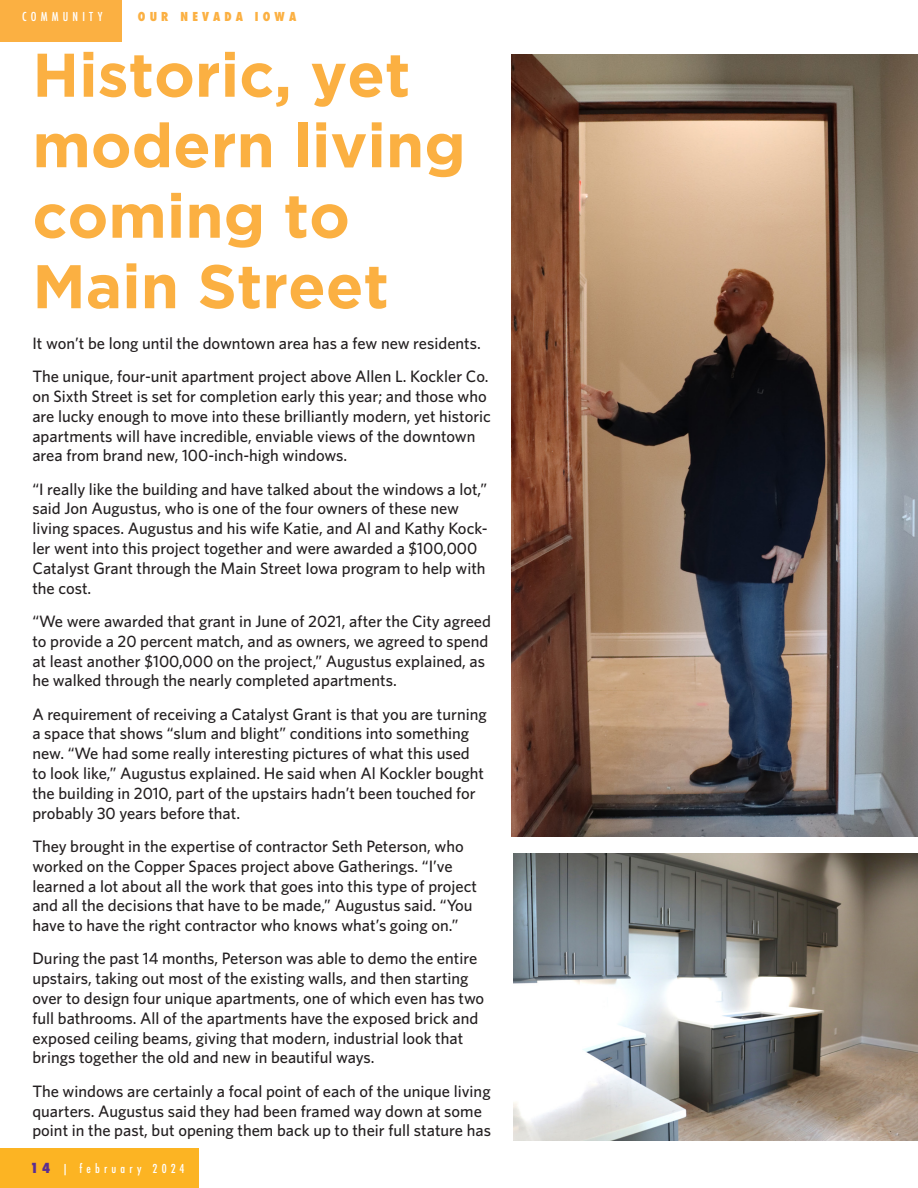
<style>
.page{position:relative;width:918px;height:1188px;background:#fff}
.page>*{position:absolute;margin:0;border:0;box-sizing:border-box;transform-origin:0 0}
.Headline{font:700 61.5px/70.5px "Gotham";color:#fbb042}
.t1{font:500 16.5px/19.8px "Whitney";color:#231f20}
.t2{font:500 condensed 12px "Futura";letter-spacing:.35em;color:#fff}
.t3{font:800 condensed 12px "Futura";letter-spacing:.35em;color:#fbb042}
.s1{font-weight:800;font-size:13.5px;color:#5b2e91}
</style>
<div class="page">
<div style="left:0;top:1148px;width:199px;height:40px;background:#fcb423"></div>
<div style="left:0;top:0;width:122px;height:41px;background:#fbb042"></div>
<img style="left:512px;top:54px;width:406px;height:783px">
<img style="left:513px;top:853px;width:405px;height:287px">
<p class="t2" style="left:22px;top:9px;width:82px">COMMUNITY</p>
<p class="t3" style="left:138px;top:8px;width:160px">OUR NEVADA IOWA</p>
<p class="Headline" style="left:32px;top:38px;width:435px">Historic, yet modern living coming to</p>
<p class="Headline" style="left:32px;top:250px;width:358px">Main Street</p>
<p class="t1" style="left:32px;top:333px;width:450px">It won’t be long until the downtown area has a few new residents.</p>
<p class="t1" style="left:32px;top:366px;width:460px">The unique, four-unit apartment project above Allen L. Kockler Co. on Sixth Street is set for completion early this year; and those who are lucky enough to move into these brilliantly modern, yet historic apartments will have incredible, enviable views of the downtown area from brand new, 100-inch-high windows.</p>
<p class="t1" style="left:32px;top:479px;width:457px">“I really like the building and have talked about the windows a lot,” said Jon Augustus, who is one of the four owners of these new living spaces. Augustus and his wife Katie, and Al and Kathy Kock&shy;ler went into this project together and were awarded a $100,000<br>Catalyst Grant through the Main Street Iowa program to help with the cost.</p>
<p class="t1" style="left:32px;top:611px;width:460px">“We were awarded that grant in June of 2021, after the City agreed to provide a 20 percent match, and as owners, we agreed to spend at least another $100,000 on the project,” Augustus explained, as he walked through the nearly completed apartments.</p>
<p class="t1" style="left:32px;top:704px;width:456px">A requirement of receiving a Catalyst Grant is that you are turning a space that shows “slum and blight” conditions into something new. “We had some really interesting pictures of what this used to look like,” Augustus explained. He said when Al Kockler bought the building in 2010, part of the upstairs hadn’t been touched for probably 30 years before that.</p>
<p class="t1" style="left:32px;top:836px;width:446px">They brought in the expertise of contractor Seth Peterson, who worked on the Copper Spaces project above Gatherings. “I’ve learned a lot about all the work that goes into this type of project and all the decisions that have to be made,” Augustus said. “You have to have the right contractor who knows what’s going on.”</p>
<p class="t1" style="left:32px;top:948px;width:453px">During the past 14 months, Peterson was able to demo the entire upstairs, taking out most of the existing walls, and then starting over to design four unique apartments, one of which even has two full bathrooms. All of the apartments have the exposed brick and exposed ceiling beams, giving that modern, industrial look that brings together the old and new in beautiful ways.</p>
<p class="t1" style="left:32px;top:1081px;width:460px">The windows are certainly a focal point of each of the unique living quarters. Augustus said they had been framed way down at some point in the past, but opening them back up to their full stature has</p>
<p class="t2" style="left:30px;top:1161px;width:156px"><span class="s1">14</span> | february 2024</p>
</div>
